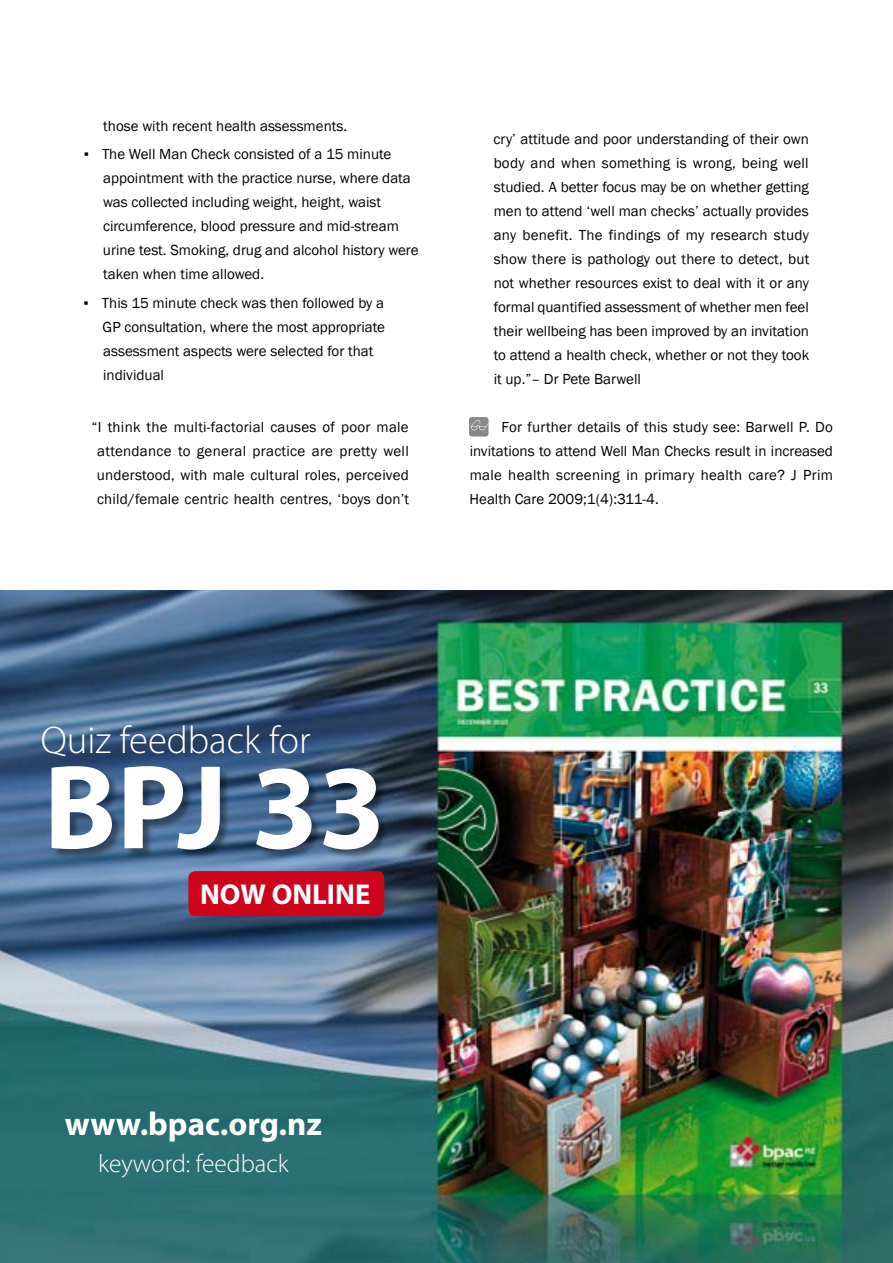
<style>
.page{position:relative;width:893px;height:1263px;background:#fff}
.page>*{position:absolute;margin:0;border:0;box-sizing:border-box;transform-origin:0 0}
.t1{font:700 120.75px "Myriad Pro";color:#fff}
.t2{font:300 38.7px "Myriad Pro";color:#fff}
.t3{font:700 33px "Myriad Pro";color:#fff}
.t4{font:700 28.8px "Myriad Pro";color:#fff}
.t5{font:300 25.5px "Myriad Pro";color:#fff}
.t6{font:15px/24px "Franklin Gothic";color:#000}
</style>
<div class="page">
<img style="left:0;top:590px;width:893px;height:673px">
<div style="left:469px;top:417px;width:19px;height:19px;background:#87888a;border-radius:3px"></div>
<svg style="left:471px;top:420px;width:17px;height:10px"></svg>
<div style="left:188px;top:871px;width:196px;height:45px;background:#ce041d;border-radius:7px"></div>
<div style="left:52px;top:766px;width:337px;height:93px;background:#000;opacity:.4"></div>
<p class="t6" style="left:103px;top:114px;width:245px">those with recent health assessments.</p>
<p class="t6" style="left:103px;top:142px;width:317px;text-indent:-19px">▪ The Well Man Check consisted of a 15 minute appointment with the practice nurse, where data was collected including weight, height, waist circumference, blood pressure and mid-stream urine test. Smoking, drug and alcohol history were taken when time allowed.</p>
<p class="t6" style="left:103px;top:291px;width:284px;text-indent:-19px">▪ This 15 minute check was then followed by a GP consultation, where the most appropriate assessment aspects were selected for that individual</p>
<p class="t6" style="left:92px;top:415px;width:319px;text-align:center">“I think the multi-factorial causes of poor male attendance to general practice are pretty well understood, with male cultural roles, perceived child/female centric health centres, ‘boys don’t</p>
<p class="t6" style="left:494px;top:127px;width:317px;text-align:justify">cry’ attitude and poor understanding of their own body and when something is wrong, being well studied. A better focus may be on whether getting men to attend ‘well man checks’ actually provides any benefit. The findings of my research study show there is pathology out there to detect, but not whether resources exist to deal with it or any formal quantified assessment of whether men feel their wellbeing has been improved by an invitation to attend a health check, whether or not they took it up.”– Dr Pete Barwell</p>
<p class="t6" style="left:470px;top:415px;width:365px;text-align:justify;text-indent:32px">For further details of this study see: Barwell P. Do invitations to attend Well Man Checks result in increased male health screening in primary health care? J Prim Health Care 2009;1(4):311-4.</p>
<h2 class="t2" style="left:41px;top:717px;width:271px">Quiz feedback for</h2>
<h1 class="t1" style="left:44px;top:729px;width:343px">BPJ 33</h1>
<h3 class="t4" style="left:200px;top:875px;width:172px">NOW ONLINE</h3>
<h3 class="t3" style="left:65px;top:1102px;width:258px">www.bpac.org.nz</h3>
<h3 class="t5" style="left:98px;top:1148px;width:192px">keyword: feedback</h3>
</div>
